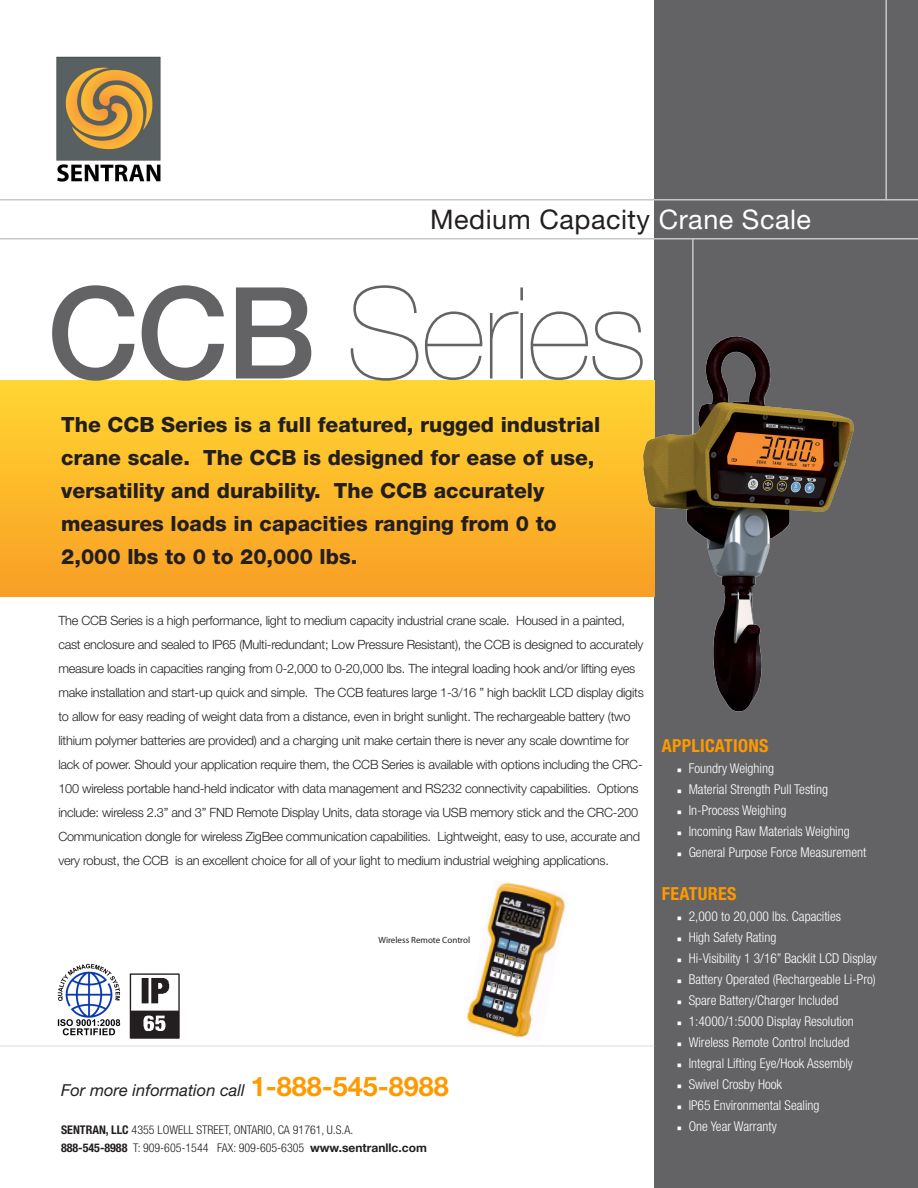
<style>
.page{position:relative;width:918px;height:1188px;background:#fff}
.page>*{position:absolute;margin:0;border:0;box-sizing:border-box;transform-origin:0 0}
.t1{font:200 127.5px "Helvetica Neue LT Std";letter-spacing:-.02em;color:#636366}
.t2{font:27px "Helvetica Neue LT Std";letter-spacing:.02em;color:#231f20}
.t3{font:800 21px/33px "Helvetica Neue LT Std";color:#231f20}
.t4{font:700 condensed 18px "Helvetica Neue LT Std";letter-spacing:.02em;color:#f90}
.t5{font:italic 16.5px "Helvetica Neue LT Std";color:#231f20}
.t6{font:300 condensed 13.5px "Helvetica Neue LT Std";color:#fff}
.t7{font:300 12.75px/24px "Helvetica Neue LT Std";letter-spacing:-.02em;color:#231f20}
.t8{font:300 condensed 12px/18px "Helvetica Neue LT Std";color:#231f20}
.t9{font:9px "Myriad Pro";color:#231f20}
.s1{color:#fff}
.s2{font-weight:500}
.s3{font-weight:700;font-style:normal;font-size:27px;color:#f90}
.s4{font-weight:700}
.s5{font-weight:700;font-stretch:normal}
.s6{font-family:"Comic Sans MS";font-weight:400;font-stretch:normal}
</style>
<div class="page">
<div style="left:654px;top:0;width:264px;height:1188px;background:#636366"></div>
<div style="left:0;top:381px;width:654px;height:216px;background:linear-gradient(to bottom,#ffd631,#f99e24)"></div>
<hr style="left:0;top:238px;width:918px;height:2px;background:#c7c8ca">
<hr style="left:692px;top:239px;width:2px;height:244px;background:#c7c8ca">
<hr style="left:885px;top:0;width:2px;height:200px;background:#c7c8ca">
<hr style="left:0;top:199px;width:918px;height:2px;background:#c7c8ca">
<hr style="left:0;top:1045px;width:654px;height:2px;background:#e6e7e9">
<img style="left:56px;top:56px;width:105px;height:126px">
<img style="left:636px;top:329px;width:218px;height:383px">
<img style="left:57px;top:963px;width:64px;height:73px">
<img style="left:129px;top:973px;width:51px;height:66px">
<img style="left:466px;top:882px;width:99px;height:156px">
<h2 class="t2" style="left:430px;top:203px;width:383px">Medium Capacity <span class="s1">Crane Scale</span></h2>
<h1 class="t1" style="left:47px;top:260px;width:602px"><span class="s2">CCB</span> Series</h1>
<h3 class="t3" style="left:61px;top:408px;width:541px">The CCB Series is a full featured, rugged industrial crane scale. The CCB is designed for ease of use, versatility and durability. The CCB accurately measures loads in capacities ranging from 0 to 2,000 lbs to 0 to 20,000 lbs.</h3>
<p class="t7" style="left:58px;top:608px;width:587px">The CCB Series is a high performance, light to medium capacity industrial crane scale. Housed in a painted, cast enclosure and sealed to IP65 (Multi-redundant; Low Pressure Resistant), the CCB is designed to accurately measure loads in capacities ranging from 0-2,000 to 0-20,000 lbs. The integral loading hook and/or lifting eyes make installation and start-up quick and simple. The CCB features large 1-3/16 ” high backlit LCD display digits to allow for easy reading of weight data from a distance, even in bright sunlight. The rechargeable battery (two lithium polymer batteries are provided) and a charging unit make certain there is never any scale downtime for lack of power. Should your application require them, the CCB Series is available with options including the CRC-100 wireless portable hand-held indicator with data management and RS232 connectivity capabilities. Options include: wireless 2.3” and 3” FND Remote Display Units, data storage via USB memory stick and the CRC-200<br>Communication dongle for wireless ZigBee communication capabilities. Lightweight, easy to use, accurate and very robust, the CCB is an excellent choice for all of your light to medium industrial weighing applications.</p>
<p class="t9" style="left:379px;top:935px;width:93px">Wireless Remote Control</p>
<p class="t5" style="left:61px;top:1080px;width:389px">For more information call <span class="s3">1-888-545-8988</span></p>
<p class="t8" style="left:61px;top:1121px;width:367px"><span class="s4">SENTRAN, LLC</span> 4355 LOWELL STREET, ONTARIO, CA 91761, U.S.A.<br><span class="s4">888-545-8988</span> T: 909-605-1544 FAX: 909-605-6305 <span class="s5">www.sentranllc.com</span></p>
<h3 class="t4" style="left:662px;top:735px;width:98px">APPLICATIONS</h3>
<p class="t6" style="left:675px;top:761px;width:100px"><span class="s6">▪</span> Foundry Weighing</p>
<p class="t6" style="left:675px;top:782px;width:154px"><span class="s6">▪</span> Material Strength Pull Testing</p>
<p class="t6" style="left:675px;top:803px;width:113px"><span class="s6">▪</span> In-Process Weighing</p>
<p class="t6" style="left:675px;top:824px;width:176px"><span class="s6">▪</span> Incoming Raw Materials Weighing</p>
<p class="t6" style="left:675px;top:845px;width:193px"><span class="s6">▪</span> General Purpose Force Measurement</p>
<h3 class="t4" style="left:662px;top:883px;width:57px">FEATURES</h3>
<p class="t6" style="left:675px;top:908px;width:167px"><span class="s6">▪</span> 2,000 to 20,000 lbs. Capacities</p>
<p class="t6" style="left:675px;top:929px;width:103px"><span class="s6">▪</span> High Safety Rating</p>
<p class="t6" style="left:675px;top:950px;width:203px"><span class="s6">▪</span> Hi-Visibility 1 3/16” Backlit LCD Display</p>
<p class="t6" style="left:675px;top:971px;width:202px"><span class="s6">▪</span> Battery Operated (Rechargeable Li-Pro)</p>
<p class="t6" style="left:675px;top:992px;width:165px"><span class="s6">▪</span> Spare Battery/Charger Included</p>
<p class="t6" style="left:675px;top:1013px;width:180px"><span class="s6">▪</span> 1:4000/1:5000 Display Resolution</p>
<p class="t6" style="left:675px;top:1034px;width:176px"><span class="s6">▪</span> Wireless Remote Control Included</p>
<p class="t6" style="left:675px;top:1055px;width:179px"><span class="s6">▪</span> Integral Lifting Eye/Hook Assembly</p>
<p class="t6" style="left:675px;top:1076px;width:108px"><span class="s6">▪</span> Swivel Crosby Hook</p>
<p class="t6" style="left:675px;top:1098px;width:146px"><span class="s6">▪</span> IP65 Environmental Sealing</p>
<p class="t6" style="left:675px;top:1119px;width:103px"><span class="s6">▪</span> One Year Warranty</p>
</div>
